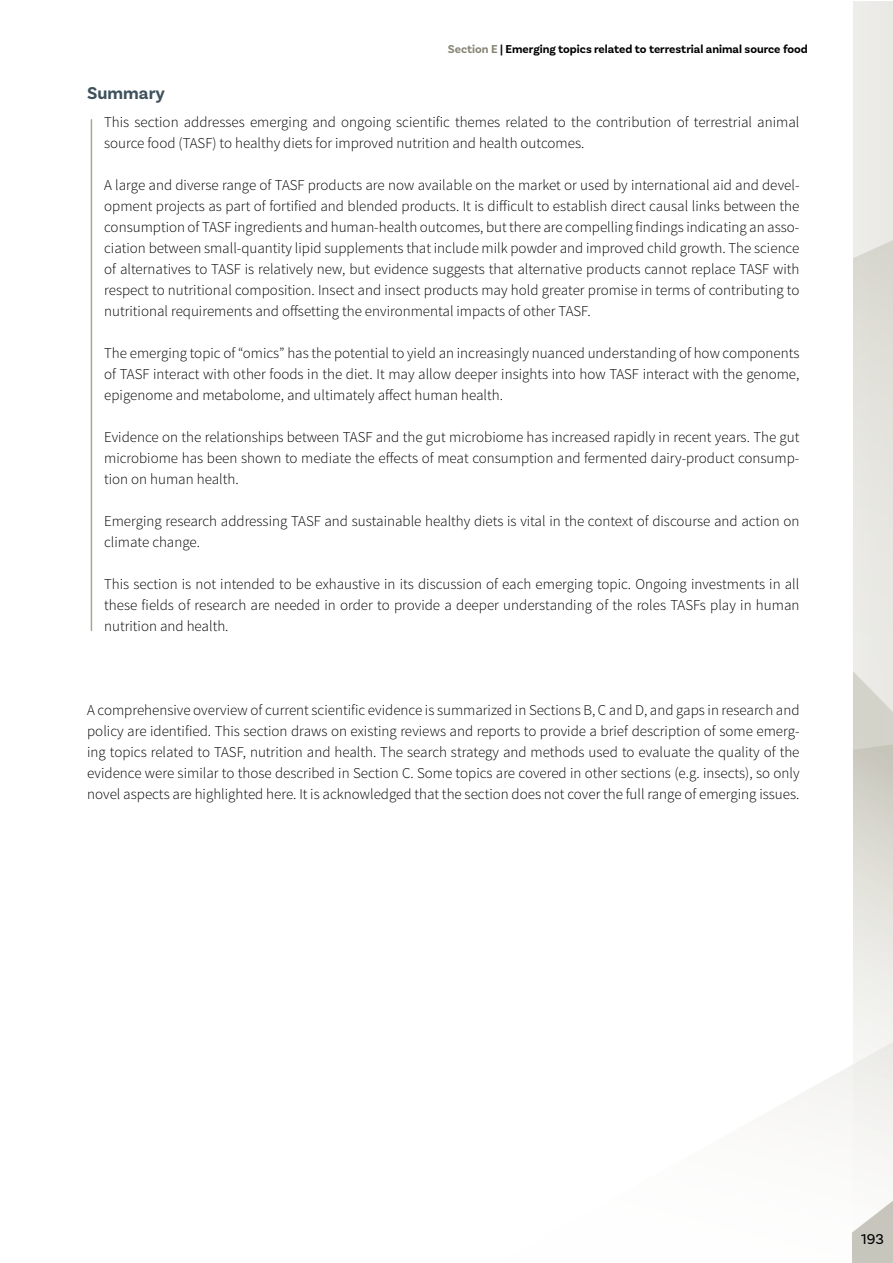
<style>
.page{position:relative;width:893px;height:1263px;background:#fff}
.page>*{position:absolute;margin:0;border:0;box-sizing:border-box;transform-origin:0 0}
.t1{font:700 18px "Basic Sans";color:#3e515c}
.t2{font:300 15px/21px "Source Sans Pro";color:#000;text-align:justify}
.t3{font:15px "Basic Sans";color:#000}
.t4{font:700 12px "Basic Sans";color:#000}
.s1{color:#878575}
</style>
<div class="page">
<svg style="left:782px;top:1065px;width:70px;height:58px"></svg>
<svg style="left:852px;top:1px;width:41px;height:1262px;background:#e5e5e0"></svg>
<hr style="left:91px;top:120px;width:1px;height:510px;background:#a8a597">
<p class="t4" style="left:448px;top:41px;width:361px"><span class="s1">Section E</span> | Emerging topics related to terrestrial animal source food</p>
<p class="t1" style="left:87px;top:82px;width:79px">Summary</p>
<p class="t2" style="left:104px;top:111px;width:697px">This section addresses emerging and ongoing scientific themes related to the contribution of terrestrial animal source food (TASF) to healthy diets for improved nutrition and health outcomes.</p>
<p class="t2" style="left:104px;top:174px;width:697px">A large and diverse range of TASF products are now available on the market or used by international aid and devel&shy;opment projects as part of fortified and blended products. It is difficult to establish direct causal links between the consumption of TASF ingredients and human-health outcomes, but there are compelling findings indicating an asso&shy;ciation between small-quantity lipid supplements that include milk powder and improved child growth. The science of alternatives to TASF is relatively new, but evidence suggests that alternative products cannot replace TASF with respect to nutritional composition. Insect and insect products may hold greater promise in terms of contributing to nutritional requirements and offsetting the environmental impacts of other TASF.</p>
<p class="t2" style="left:104px;top:342px;width:697px">The emerging topic of “omics” has the potential to yield an increasingly nuanced understanding of how components of TASF interact with other foods in the diet. It may allow deeper insights into how TASF interact with the genome, epigenome and metabolome, and ultimately affect human health.</p>
<p class="t2" style="left:104px;top:426px;width:697px">Evidence on the relationships between TASF and the gut microbiome has increased rapidly in recent years. The gut microbiome has been shown to mediate the effects of meat consumption and fermented dairy-product consump&shy;tion on human health.</p>
<p class="t2" style="left:104px;top:510px;width:697px">Emerging research addressing TASF and sustainable healthy diets is vital in the context of discourse and action on climate change.</p>
<p class="t2" style="left:104px;top:573px;width:697px">This section is not intended to be exhaustive in its discussion of each emerging topic. Ongoing investments in all these fields of research are needed in order to provide a deeper understanding of the roles TASFs play in human nutrition and health.</p>
<p class="t2" style="left:87px;top:699px;width:714px">A comprehensive overview of current scientific evidence is summarized in Sections B, C and D, and gaps in research and policy are identified. This section draws on existing reviews and reports to provide a brief description of some emerg&shy;ing topics related to TASF, nutrition and health. The search strategy and methods used to evaluate the quality of the evidence were similar to those described in Section C. Some topics are covered in other sections (e.g. insects), so only novel aspects are highlighted here. It is acknowledged that the section does not cover the full range of emerging issues.</p>
<p class="t3" style="left:861px;top:1230px;width:24px">193</p>
</div>
